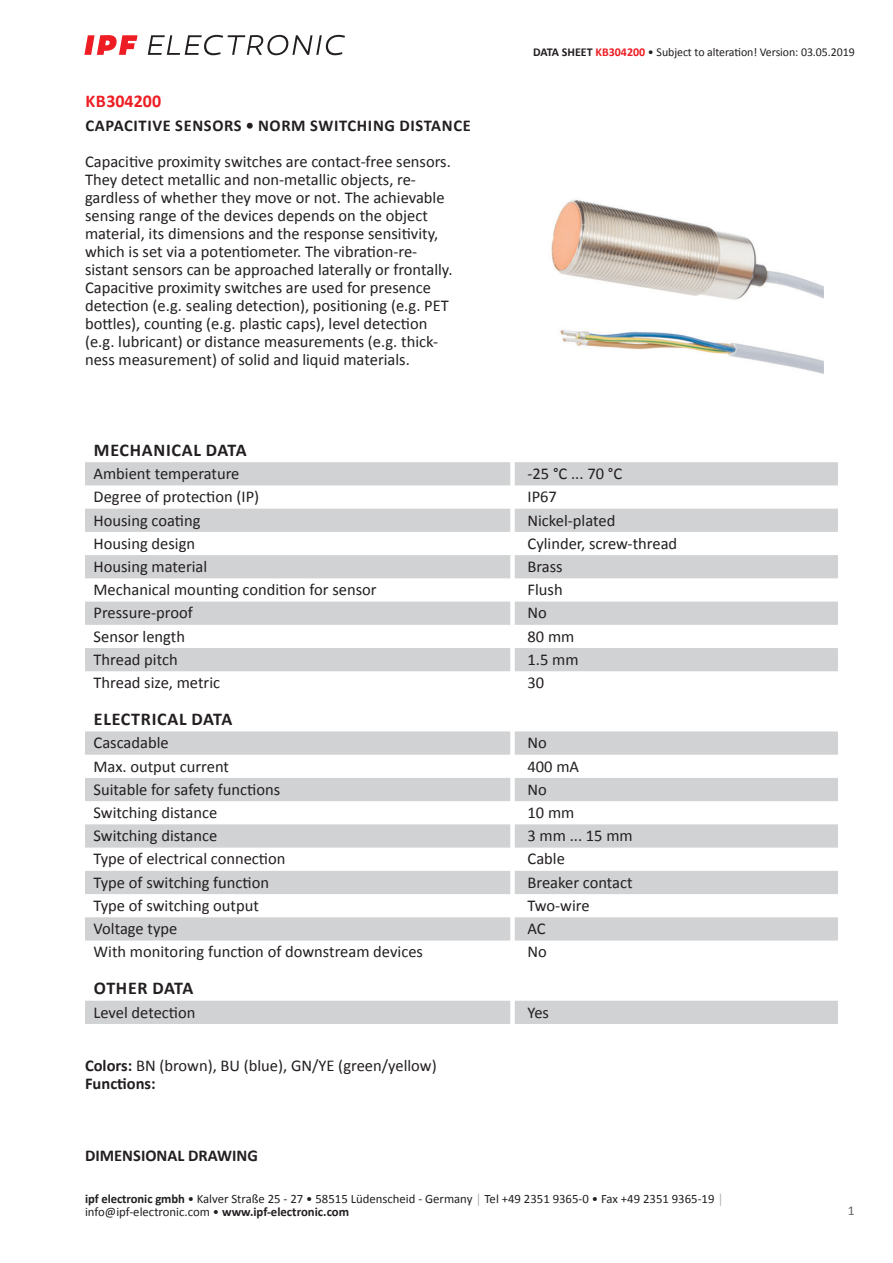
<style>
.page{position:relative;width:893px;height:1263px;background:#fff}
.page>*{position:absolute;margin:0;border:0;box-sizing:border-box;transform-origin:0 0}
.t1{font:700 18px "Calibri";letter-spacing:.04em;color:#231f20}
.t2{font:700 18px "Calibri";letter-spacing:.015em;color:#231f20}
.t3{font:700 18px "Calibri";color:#ee1d23}
.t4{font:16.5px/18px "Calibri";color:#231f20}
.t5{font:700 16.5px "Calibri";letter-spacing:.04em;color:#231f20}
.t6{font:700 16.5px "Calibri";color:#231f20}
.t7{font:13.5px "Calibri";color:#636366}
.t8{font:12.75px/12.6px "Calibri";color:#231f20}
.t9{font:12px "Calibri";letter-spacing:-.005em;color:#231f20}
.s1{font-weight:700}
.s2{font-weight:700;color:#ee1d23}
.s3{color:#a8a9ad}
</style>
<div class="page">
<svg style="left:148px;top:35px;width:197px;height:20px"></svg>
<svg style="left:84px;top:35px;width:54px;height:20px"></svg>
<svg style="left:85px;top:462px;width:753px;height:209px;fill:#d1d2d4"></svg>
<svg style="left:85px;top:731px;width:753px;height:209px;fill:#d1d2d4"></svg>
<div style="left:85px;top:1001px;width:753px;height:23px;background:#d1d2d4"></div>
<img style="left:551px;top:199px;width:273px;height:175px">
<p class="t3" style="left:85px;top:88px;width:77px">KB304200</p>
<p class="t5" style="left:85px;top:114px;width:387px">CAPACITIVE SENSORS • NORM SWITCHING DISTANCE</p>
<p class="t4" style="left:85px;top:152px;width:369px">Capacitive proximity switches are contact-free sensors.<br>They detect metallic and non-metallic objects, re&shy;gardless of whether they move or not. The achievable sensing range of the devices depends on the object material, its dimensions and the response sensitivity, which is set via a potentiometer. The vibration-re&shy;sistant sensors can be approached laterally or frontally.<br>Capacitive proximity switches are used for presence detection (e.g. sealing detection), positioning (e.g. PET bottles), counting (e.g. plastic caps), level detection (e.g. lubricant) or distance measurements (e.g. thick&shy;ness measurement) of solid and liquid materials.</p>
<p class="t9" style="left:533px;top:44px;width:323px"><span class="s1">DATA SHEET</span> <span class="s2">KB304200</span> • Subject to alteration! Version: 03.05.2019</p>
<p class="t1" style="left:94px;top:437px;width:154px">MECHANICAL DATA</p>
<p class="t4" style="left:94px;top:464px;width:147px">Ambient temperature</p>
<p class="t4" style="left:527px;top:464px;width:96px">-25 °C ... 70 °C</p>
<p class="t4" style="left:94px;top:487px;width:167px">Degree of protection (IP)</p>
<p class="t4" style="left:527px;top:487px;width:31px">IP67</p>
<p class="t4" style="left:94px;top:511px;width:108px">Housing coating</p>
<p class="t4" style="left:527px;top:511px;width:89px">Nickel-plated</p>
<p class="t4" style="left:94px;top:534px;width:103px">Housing design</p>
<p class="t4" style="left:527px;top:534px;width:151px">Cylinder, screw-thread</p>
<p class="t4" style="left:94px;top:557px;width:115px">Housing material</p>
<p class="t4" style="left:527px;top:557px;width:37px">Brass</p>
<p class="t4" style="left:94px;top:580px;width:285px">Mechanical mounting condition for sensor</p>
<p class="t4" style="left:527px;top:580px;width:37px">Flush</p>
<p class="t4" style="left:94px;top:603px;width:101px">Pressure-proof</p>
<p class="t4" style="left:527px;top:603px;width:21px">No</p>
<p class="t4" style="left:94px;top:627px;width:93px">Sensor length</p>
<p class="t4" style="left:527px;top:627px;width:48px">80 mm</p>
<p class="t4" style="left:94px;top:650px;width:86px">Thread pitch</p>
<p class="t4" style="left:527px;top:650px;width:52px">1.5 mm</p>
<p class="t4" style="left:94px;top:673px;width:128px">Thread size, metric</p>
<p class="t4" style="left:527px;top:673px;width:18px">30</p>
<p class="t1" style="left:94px;top:706px;width:140px">ELECTRICAL DATA</p>
<p class="t4" style="left:94px;top:733px;width:77px">Cascadable</p>
<p class="t4" style="left:527px;top:733px;width:21px">No</p>
<p class="t4" style="left:94px;top:757px;width:137px">Max. output current</p>
<p class="t4" style="left:527px;top:757px;width:53px">400 mA</p>
<p class="t4" style="left:94px;top:780px;width:188px">Suitable for safety functions</p>
<p class="t4" style="left:527px;top:780px;width:21px">No</p>
<p class="t4" style="left:94px;top:803px;width:125px">Switching distance</p>
<p class="t4" style="left:527px;top:803px;width:48px">10 mm</p>
<p class="t4" style="left:94px;top:826px;width:125px">Switching distance</p>
<p class="t4" style="left:527px;top:826px;width:107px">3 mm ... 15 mm</p>
<p class="t4" style="left:94px;top:849px;width:193px">Type of electrical connection</p>
<p class="t4" style="left:527px;top:849px;width:39px">Cable</p>
<p class="t4" style="left:94px;top:873px;width:177px">Type of switching function</p>
<p class="t4" style="left:527px;top:873px;width:107px">Breaker contact</p>
<p class="t4" style="left:94px;top:896px;width:167px">Type of switching output</p>
<p class="t4" style="left:527px;top:896px;width:64px">Two-wire</p>
<p class="t4" style="left:94px;top:919px;width:85px">Voltage type</p>
<p class="t4" style="left:527px;top:919px;width:20px">AC</p>
<p class="t4" style="left:94px;top:942px;width:331px">With monitoring function of downstream devices</p>
<p class="t4" style="left:527px;top:942px;width:21px">No</p>
<p class="t2" style="left:94px;top:976px;width:101px">OTHER DATA</p>
<p class="t4" style="left:94px;top:1003px;width:103px">Level detection</p>
<p class="t4" style="left:527px;top:1003px;width:23px">Yes</p>
<p class="t4" style="left:85px;top:1056px;width:353px"><span class="s1">Colors:</span> BN (brown), BU (blue), GN/YE (green/yellow)<br><span class="s1">Functions:</span></p>
<p class="t6" style="left:85px;top:1143px;width:174px">DIMENSIONAL DRAWING</p>
<p class="t8" style="left:85px;top:1192px;width:640px"><span class="s1">ipf electronic gmbh</span> • Kalver Straße 25 - 27 • 58515 Lüdenscheid - Germany <span class="s3">│</span> Tel +49 2351 9365-0 • Fax +49 2351 9365-19 <span class="s3">│ </span>info@ipf-electronic.com • <span class="s1">www.ipf-electronic.com</span></p>
<p class="t7" style="left:848px;top:1201px;width:8px">1</p>
</div>
